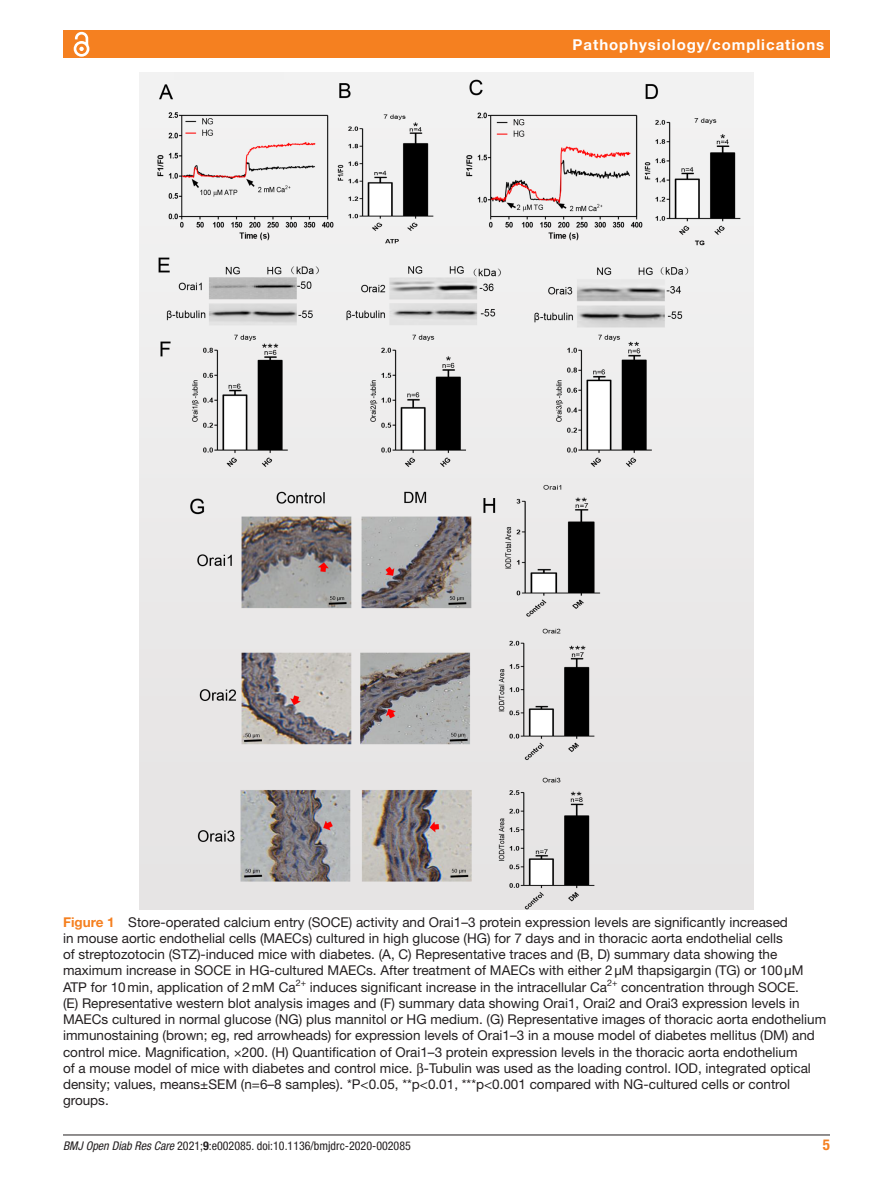
<style>
.page{position:relative;width:893px;height:1191px;background:#fff}
.page>*{position:absolute;margin:0;border:0;box-sizing:border-box;transform-origin:0 0}
.t1{font:700 15px "Helvetica Neue LT Std";letter-spacing:.065em;color:#fff}
.t2{font:700 condensed 15px "Helvetica Neue LT Std";color:#f58020}
.t3{font:13.5px/16.2px "Helvetica Neue LT Std";color:#231f20}
.t4{font:condensed 12px "Helvetica Neue LT Std";color:#231f20}
.t5{font:9px "Helvetica Neue LT Std";color:#231f20}
.s1{font-weight:700;color:#f58020}
.s2{font-style:italic}
.s3{font-weight:700}
</style>
<div class="page">
<hr style="left:63px;top:1134px;width:767px;height:1px;background:#231f20">
<div style="left:63px;top:31px;width:767px;height:27px;background:#f58020"></div>
<svg style="left:73px;top:31px;width:17px;height:26px"></svg>
<img style="left:140px;top:73px;width:613px;height:836px">
<p class="t1" style="left:573px;top:35px;width:253px">Pathophysiology/complications</p>
<p class="t3" style="left:63px;top:913px;width:742px"><span class="s1">Figure 1</span> Store-operated calcium entry (SOCE) activity and Orai1–3 protein expression levels are significantly increased<br>in mouse aortic endothelial cells (MAECs) cultured in high glucose (HG) for 7 days and in thoracic aorta endothelial cells<br>of streptozotocin (STZ)-induced mice with diabetes. (A, C) Representative traces and (B, D) summary data showing the maximum increase in SOCE in HG-cultured MAECs. After treatment of MAECs with either 2µM thapsigargin (TG) or 100µM ATP for 10min, application of 2mM Ca</p>
<p class="t5" style="left:296px;top:977px;width:12px">2+</p>
<p class="t3" style="left:310px;top:978px;width:299px">induces significant increase in the intracellular Ca</p>
<p class="t5" style="left:607px;top:977px;width:12px">2+</p>
<p class="t3" style="left:63px;top:978px;width:765px;text-indent:558px">concentration through SOCE.<br>(E) Representative western blot analysis images and (F) summary data showing Orai1, Orai2 and Orai3 expression levels in MAECs cultured in normal glucose (NG) plus mannitol or HG medium. (G) Representative images of thoracic aorta endothelium immunostaining (brown; eg, red arrowheads) for expression levels of Orai1–3 in a mouse model of diabetes mellitus (DM) and control mice. Magnification, ×200. (H) Quantification of Orai1–3 protein expression levels in the thoracic aorta endothelium<br>of a mouse model of mice with diabetes and control mice. -Tubulin was used as the loading control. IOD, integrated optical density; values, means±SEM (n=6–8 samples). *P&lt;0.05, **p&lt;0.01, ***p&lt;0.001 compared with NG-cultured cells or control groups.</p>
<p class="t4" style="left:63px;top:1138px;width:349px"><span class="s2">BMJ Open Diab Res Care</span> 2021;<span class="s3">9</span>:e002085. doi:10.1136/bmjdrc-2020-002085</p>
<p class="t2" style="left:823px;top:1135px;width:9px">5</p>
</div>
